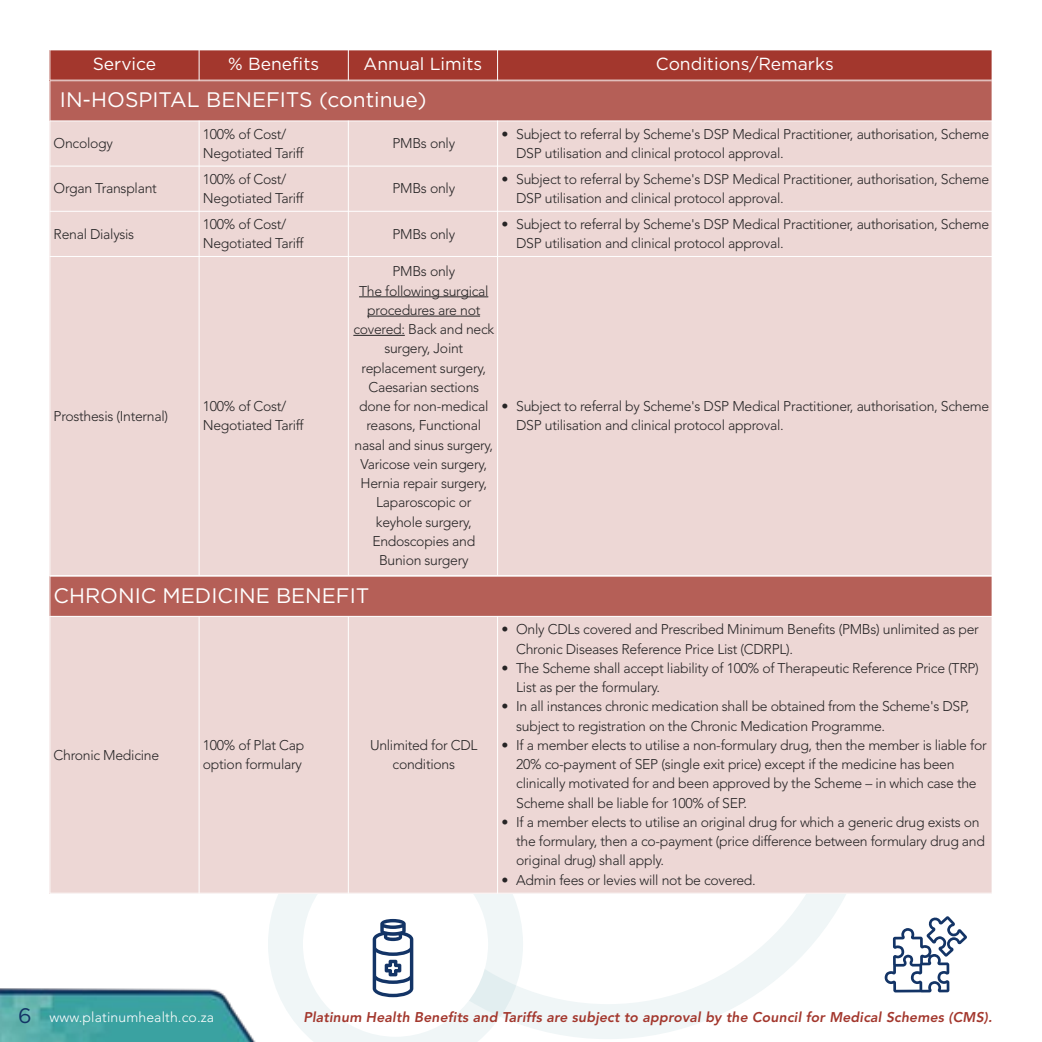
<style>
.page{position:relative;width:1042px;height:1042px;background:#fff}
.page>*{position:absolute;margin:0;border:0;box-sizing:border-box;transform-origin:0 0}
.t1{font:21px "Gotham";color:#fff}
.t2{font:21px "Gotham";color:#133465}
.t3{font:17.5px "Gotham";color:#fff}
.t4{font:300 14px/19.2px "Avenir";letter-spacing:-.02em;color:#272526}
.t5{font:italic 800 14px "Avenir";letter-spacing:.01em;color:#a3372d}
.t6{font:300 14px "Avenir";letter-spacing:.01em;color:#fff}
</style>
<div class="page">
<img style="left:0;top:988px;width:256px;height:54px">
<svg style="left:523px;top:894px;width:323px;height:145px"></svg>
<svg style="left:268px;top:894px;width:255px;height:148px"></svg>
<div style="left:50px;top:80px;width:942px;height:41px;background:#b55f57"></div>
<div style="left:50px;top:121px;width:149px;height:45px;background:#edd7d5"></div>
<div style="left:199px;top:121px;width:149px;height:45px;background:#edd7d5"></div>
<div style="left:348px;top:121px;width:149px;height:45px;background:#edd7d5"></div>
<div style="left:497px;top:121px;width:495px;height:45px;background:#edd7d5"></div>
<div style="left:50px;top:166px;width:149px;height:45px;background:#edd7d5"></div>
<div style="left:199px;top:166px;width:149px;height:45px;background:#edd7d5"></div>
<div style="left:348px;top:166px;width:149px;height:45px;background:#edd7d5"></div>
<div style="left:497px;top:166px;width:495px;height:45px;background:#edd7d5"></div>
<div style="left:50px;top:211px;width:149px;height:45px;background:#edd7d5"></div>
<div style="left:199px;top:211px;width:149px;height:45px;background:#edd7d5"></div>
<div style="left:348px;top:211px;width:149px;height:45px;background:#edd7d5"></div>
<div style="left:497px;top:211px;width:495px;height:45px;background:#edd7d5"></div>
<div style="left:50px;top:256px;width:149px;height:320px;background:#edd7d5"></div>
<div style="left:199px;top:256px;width:149px;height:320px;background:#edd7d5"></div>
<div style="left:348px;top:256px;width:149px;height:320px;background:#edd7d5"></div>
<hr style="left:359px;top:296px;width:129px;height:1px;background:#272526">
<hr style="left:367px;top:316px;width:113px;height:1px;background:#272526">
<hr style="left:353px;top:335px;width:52px;height:1px;background:#272526">
<div style="left:497px;top:256px;width:495px;height:320px;background:#edd7d5"></div>
<hr style="left:50px;top:80px;width:1px;height:496px;background:#fff">
<hr style="left:199px;top:121px;width:1px;height:455px;background:#fff">
<hr style="left:348px;top:121px;width:1px;height:455px;background:#fff">
<hr style="left:497px;top:121px;width:1px;height:455px;background:#fff">
<hr style="left:50px;top:121px;width:942px;height:1px;background:#fff">
<hr style="left:50px;top:166px;width:942px;height:1px;background:#fff">
<hr style="left:50px;top:211px;width:942px;height:1px;background:#fff">
<hr style="left:50px;top:256px;width:942px;height:1px;background:#fff">
<hr style="left:50px;top:575px;width:942px;height:1px;background:#fff">
<div style="left:50px;top:576px;width:942px;height:40px;background:#b55f57"></div>
<div style="left:50px;top:616px;width:149px;height:277px;background:#edd7d5"></div>
<div style="left:199px;top:616px;width:149px;height:277px;background:#edd7d5"></div>
<div style="left:348px;top:616px;width:149px;height:277px;background:#edd7d5"></div>
<div style="left:497px;top:616px;width:495px;height:277px;background:#edd7d5"></div>
<hr style="left:50px;top:576px;width:1px;height:317px;background:#fff">
<hr style="left:199px;top:616px;width:1px;height:277px;background:#fff">
<hr style="left:348px;top:616px;width:1px;height:277px;background:#fff">
<hr style="left:497px;top:616px;width:1px;height:277px;background:#fff">
<hr style="left:50px;top:576px;width:942px;height:1px;background:#fff">
<hr style="left:50px;top:616px;width:942px;height:1px;background:#fff">
<div style="left:50px;top:50px;width:149px;height:30px;background:#a3372d"></div>
<div style="left:199px;top:50px;width:149px;height:30px;background:#a3372d"></div>
<div style="left:348px;top:50px;width:149px;height:30px;background:#a3372d"></div>
<div style="left:497px;top:50px;width:495px;height:30px;background:#a3372d"></div>
<hr style="left:50px;top:50px;width:1px;height:30px;background:#fff">
<hr style="left:199px;top:50px;width:1px;height:30px;background:#fff">
<hr style="left:348px;top:50px;width:1px;height:30px;background:#fff">
<hr style="left:497px;top:50px;width:1px;height:30px;background:#fff">
<hr style="left:50px;top:50px;width:942px;height:1px;background:#fff">
<hr style="left:50px;top:80px;width:942px;height:1px;background:#fff">
<svg style="left:884px;top:916px;width:83px;height:76px"></svg>
<svg style="left:373px;top:919px;width:40px;height:78px"></svg>
<p class="t3" style="left:93px;top:58px;width:65px">Service</p>
<p class="t3" style="left:228px;top:58px;width:92px">% Benefits</p>
<p class="t3" style="left:364px;top:58px;width:120px">Annual Limits</p>
<p class="t3" style="left:656px;top:58px;width:179px">Conditions/Remarks</p>
<p class="t1" style="left:60px;top:92px;width:368px">IN-HOSPITAL BENEFITS (continue)</p>
<p class="t4" style="left:54px;top:135px;width:61px">Oncology</p>
<p class="t4" style="left:203px;top:125px;width:102px">100% of Cost/<br>Negotiated Tariff</p>
<p class="t4" style="left:392px;top:135px;width:64px">PMBs only</p>
<p class="t4" style="left:516px;top:125px;width:475px;text-indent:-15px">• Subject to referral by Scheme's DSP Medical Practitioner, authorisation, Scheme<br>DSP utilisation and clinical protocol approval.</p>
<p class="t4" style="left:54px;top:180px;width:105px">Organ Transplant</p>
<p class="t4" style="left:203px;top:170px;width:102px">100% of Cost/<br>Negotiated Tariff</p>
<p class="t4" style="left:392px;top:180px;width:64px">PMBs only</p>
<p class="t4" style="left:516px;top:170px;width:475px;text-indent:-15px">• Subject to referral by Scheme's DSP Medical Practitioner, authorisation, Scheme<br>DSP utilisation and clinical protocol approval.</p>
<p class="t4" style="left:54px;top:225px;width:82px">Renal Dialysis</p>
<p class="t4" style="left:203px;top:216px;width:102px">100% of Cost/<br>Negotiated Tariff</p>
<p class="t4" style="left:392px;top:225px;width:64px">PMBs only</p>
<p class="t4" style="left:516px;top:216px;width:475px;text-indent:-15px">• Subject to referral by Scheme's DSP Medical Practitioner, authorisation, Scheme<br>DSP utilisation and clinical protocol approval.</p>
<p class="t4" style="left:54px;top:407px;width:116px">Prosthesis (Internal)</p>
<p class="t4" style="left:203px;top:398px;width:102px">100% of Cost/<br>Negotiated Tariff</p>
<p class="t4" style="left:392px;top:263px;width:64px">PMBs only</p>
<p class="t4" style="left:353px;top:282px;width:142px;text-align:center">The following surgical procedures are not covered: Back and neck surgery, Joint replacement surgery,<br>Caesarian sections done for non-medical reasons, Functional nasal and sinus surgery,<br>Varicose vein surgery,<br>Hernia repair surgery,<br>Laparoscopic or keyhole surgery,<br>Endoscopies and<br>Bunion surgery</p>
<p class="t4" style="left:516px;top:398px;width:475px;text-indent:-15px">• Subject to referral by Scheme's DSP Medical Practitioner, authorisation, Scheme<br>DSP utilisation and clinical protocol approval.</p>
<p class="t1" style="left:54px;top:587px;width:317px">CHRONIC MEDICINE BENEFIT</p>
<p class="t4" style="left:54px;top:746px;width:107px">Chronic Medicine</p>
<p class="t4" style="left:203px;top:736px;width:103px">100% of Plat Cap option formulary</p>
<p class="t4" style="left:370px;top:736px;width:109px;text-align:center">Unlimited for CDL conditions</p>
<p class="t4" style="left:516px;top:621px;width:464px;text-indent:-15px">• Only CDLs covered and Prescribed Minimum Benefits (PMBs) unlimited as per<br>Chronic Diseases Reference Price List (CDRPL).</p>
<p class="t4" style="left:516px;top:659px;width:464px;text-indent:-15px">• The Scheme shall accept liability of 100% of Therapeutic Reference Price (TRP)<br>List as per the formulary.</p>
<p class="t4" style="left:516px;top:698px;width:455px;text-indent:-15px">• In all instances chronic medication shall be obtained from the Scheme's DSP, subject to registration on the Chronic Medication Programme.</p>
<p class="t4" style="left:516px;top:736px;width:472px;text-indent:-15px">• If a member elects to utilise a non-formulary drug, then the member is liable for 20% co-payment of SEP (single exit price) except if the medicine has been clinically motivated for and been approved by the Scheme – in which case the Scheme shall be liable for 100% of SEP.</p>
<p class="t4" style="left:516px;top:813px;width:470px;text-indent:-15px">• If a member elects to utilise an original drug for which a generic drug exists on the formulary, then a co-payment (price difference between formulary drug and original drug) shall apply.</p>
<p class="t4" style="left:501px;top:871px;width:256px">• Admin fees or levies will not be covered.</p>
<p class="t2" style="left:18px;top:1008px;width:15px">6</p>
<p class="t6" style="left:50px;top:1011px;width:166px">www.platinumhealth.co.za</p>
<p class="t5" style="left:303px;top:1011px;width:690px">Platinum Health Benefits and Tariffs are subject to approval by the Council for Medical Schemes (CMS).</p>
</div>
